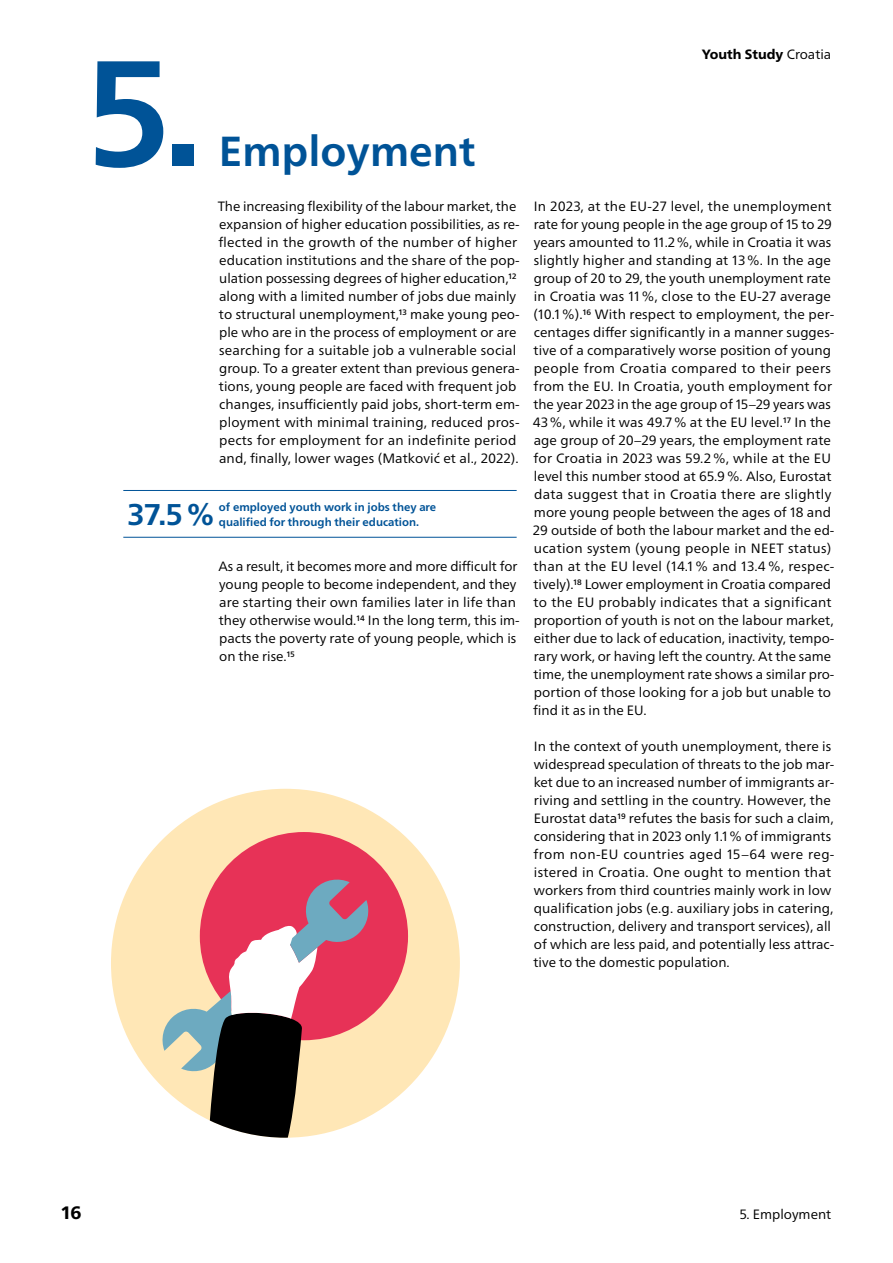
<style>
.page{position:relative;width:893px;height:1263px;background:#fff}
.page>*{position:absolute;margin:0;border:0;box-sizing:border-box;transform-origin:0 0}
.Kapitel_-_100_pt_Nummer{font:700 150px "Neue Frutiger World";color:#005397}
.Kapitel_-_24_pt{font:700 42px "Neue Frutiger World";color:#005397}
.t1{font:700 30px "Neue Frutiger World";color:#005397}
.t2{font:800 18px "Neue Frutiger World";color:#000}
.Text_-_9_pt{font:13.5px/18px "Neue Frutiger World";letter-spacing:.005em;color:#000}
.t3{font:800 13.5px "Neue Frutiger World";color:#000}
.Teaser_-_7_5_pt{font:700 11.25px/15px "Neue Frutiger World";color:#005397}
.s1{font-weight:400}
</style>
<div class="page">
<hr style="left:123px;top:490px;width:96px;height:1px;background:#005397">
<hr style="left:219px;top:490px;width:298px;height:1px;background:#005397">
<hr style="left:123px;top:537px;width:96px;height:1px;background:#005397">
<hr style="left:219px;top:537px;width:298px;height:1px;background:#005397">
<div style="left:111px;top:789px;width:349px;height:349px;background:#ffe7b6;border-radius:50%"></div>
<div style="left:200px;top:832px;width:208px;height:208px;background:#e73257;border-radius:50%"></div>
<svg style="left:162px;top:877px;width:208px;height:261px"></svg>
<h1 class="Kapitel_-_100_pt_Nummer" style="left:88px;top:-18px;width:116px">5.</h1>
<h2 class="Kapitel_-_24_pt" style="left:219px;top:114px;width:258px">Employment</h2>
<p class="Text_-_9_pt" style="left:218px;top:198px;width:303px">The increasing flexibility of the labour market, the expansion of higher education possibilities, as re&shy;flected in the growth of the number of higher education institutions and the share of the pop&shy;ulation possessing degrees of higher education,<sup>12 </sup>along with a limited number of jobs due mainly to structural unemployment,<sup>13</sup> make young peo&shy;ple who are in the process of employment or are searching for a suitable job a vulnerable social group. To a greater extent than previous genera&shy;tions, young people are faced with frequent job changes, insufficiently paid jobs, short-term em&shy;ployment with minimal training, reduced pros&shy;pects for employment for an indefinite period and, finally, lower wages (Matković et al., 2022).</p>
<h3 class="t1" style="left:128px;top:488px;width:89px">37.5%</h3>
<p class="Teaser_-_7_5_pt" style="left:219px;top:499px;width:219px">of employed youth work in jobs they are qualified for through their education.</p>
<p class="Text_-_9_pt" style="left:218px;top:558px;width:303px">As a result, it becomes more and more difficult for young people to become independent, and they are starting their own families later in life than they otherwise would.<sup>14</sup> In the long term, this im&shy;pacts the poverty rate of young people, which is on the rise.<sup>15</sup></p>
<p class="t3" style="left:702px;top:47px;width:131px">Youth Study <span class="s1">Croatia</span></p>
<p class="Text_-_9_pt" style="left:533px;top:198px;width:303px">In 2023, at the EU-27 level, the unemployment rate for young people in the age group of 15 to 29 years amounted to 11.2%, while in Croatia it was slightly higher and standing at 13%. In the age group of 20 to 29, the youth unemployment rate in Croatia was 11%, close to the EU-27 average (10.1%).<sup>16</sup> With respect to employment, the per&shy;centages differ significantly in a manner sugges&shy;tive of a comparatively worse position of young people from Croatia compared to their peers from the EU. In Croatia, youth employment for the year 2023 in the age group of 15–29 years was 43%, while it was 49.7% at the EU level.<sup>17</sup> In the age group of 20–29 years, the employment rate for Croatia in 2023 was 59.2 %, while at the EU level this number stood at 65.9%. Also, Eurostat data suggest that in Croatia there are slightly more young people between the ages of 18 and 29 outside of both the labour market and the ed&shy;ucation system (young people in NEET status) than at the EU level (14.1 % and 13.4 %, respec&shy;tively).<sup>18</sup> Lower employment in Croatia compared to the EU probably indicates that a significant proportion of youth is not on the labour market, either due to lack of education, inactivity, tempo&shy;rary work, or having left the country. At the same time, the unemployment rate shows a similar pro&shy;portion of those looking for a job but unable to find it as in the EU.</p>
<p class="Text_-_9_pt" style="left:533px;top:738px;width:302px">In the context of youth unemployment, there is widespread speculation of threats to the job mar&shy;ket due to an increased number of immigrants ar&shy;riving and settling in the country. However, the Eurostat data<sup>19</sup> refutes the basis for such a claim, considering that in 2023 only 1.1% of immigrants from non-EU countries aged 15–64 were reg&shy;istered in Croatia. One ought to mention that workers from third countries mainly work in low qualification jobs (e.g. auxiliary jobs in catering, construction, delivery and transport services), all of which are less paid, and potentially less attrac&shy;tive to the domestic population.</p>
<h3 class="t2" style="left:62px;top:1202px;width:22px">16</h3>
<p class="Text_-_9_pt" style="left:740px;top:1206px;width:93px">5. Employment</p>
</div>
